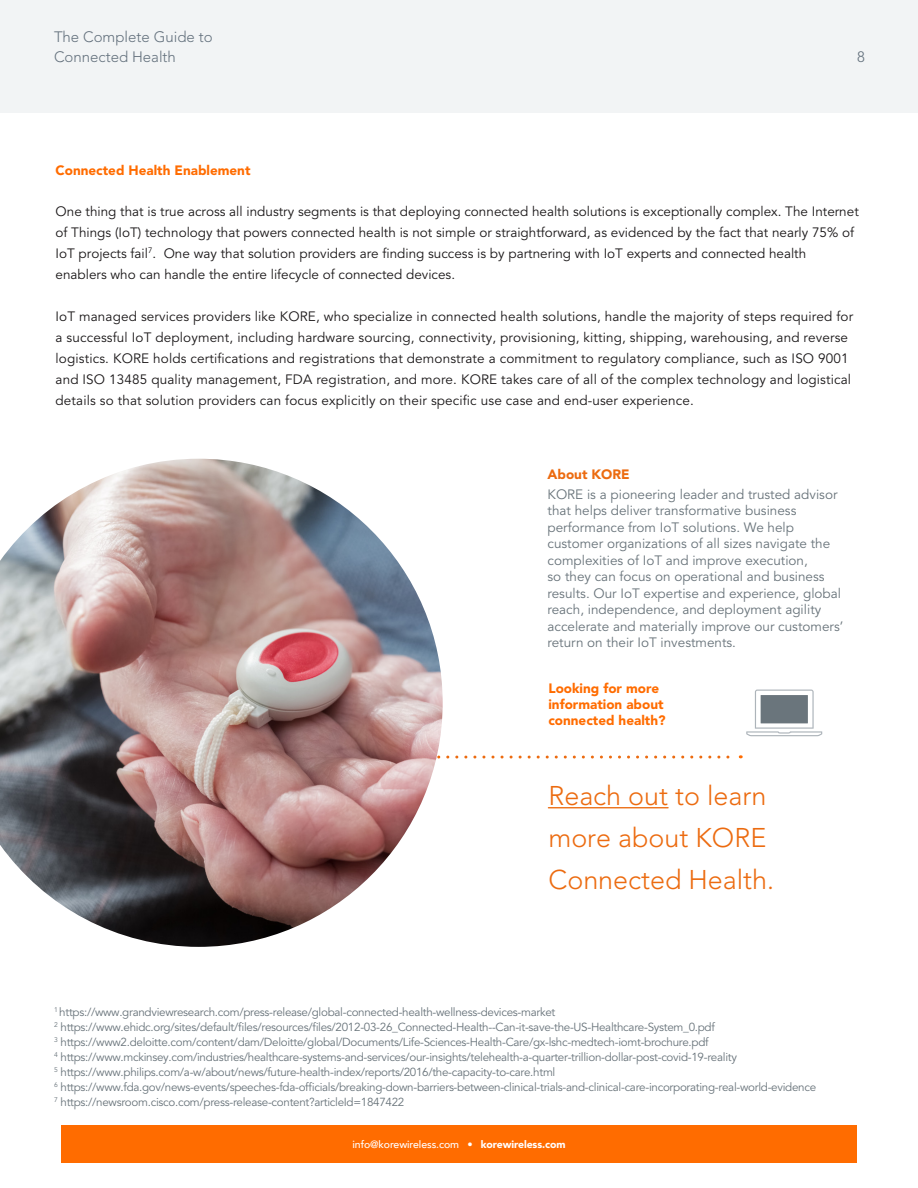
<style>
.page{position:relative;width:918px;height:1188px;background:#fff}
.page>*{position:absolute;margin:0;border:0;box-sizing:border-box;transform-origin:0 0}
.t1{font:300 26.85px/42px "Avenir LT Std";color:#ec6b10}
.t2{font:300 15px/19.5px "Avenir LT Std";color:#64717d}
.t3{font:14.85px "Avenir LT Std";color:#1a1818}
.t4{font:13.5px/21px "Avenir LT Std";letter-spacing:.01em;color:#1a1718}
.t5{font:13.5px/16.5px "Avenir LT Std";color:#68737a}
.t6{font:900 13.5px/16.2px "Avenir LT Std";color:#ff6c00}
.t7{font:900 13.5px "Avenir LT Std";color:#ec6b10}
.t8{font:11.7px/15px "Avenir LT Std";letter-spacing:-.025em;color:#68737a}
.t9{font:500 10.5px "Avenir";letter-spacing:-.01em;color:#fff}
.s1{font-family:"Avenir LT Std";font-weight:900}
</style>
<div class="page">
<div style="left:0;top:0;width:918px;height:113px;background:#f2f4f5"></div>
<div style="left:61px;top:1125px;width:796px;height:37px;background:#ff6c00"></div>
<hr style="left:548px;top:807px;width:120px;height:1px;background:#ec6b10">
<svg style="left:446px;top:755px;width:295px;height:4px"></svg>
<svg style="left:746px;top:690px;width:76px;height:46px"></svg>
<img style="left:0;top:459px;width:443px;height:488px">
<p class="t2" style="left:54px;top:27px;width:160px">The Complete Guide to<br>Connected Health</p>
<p class="t2" style="left:857px;top:47px;width:9px">8</p>
<p class="t6" style="left:56px;top:163px;width:196px">Connected Health Enablement</p>
<p class="t4" style="left:56px;top:201px;width:805px">One thing that is true across all industry segments is that deploying connected health solutions is exceptionally complex. The Internet of Things (IoT) technology that powers connected health is not simple or straightforward, as evidenced by the fact that nearly 75% of IoT projects fail<sup>7</sup>. One way that solution providers are finding success is by partnering with IoT experts and connected health enablers who can handle the entire lifecycle of connected devices.</p>
<p class="t4" style="left:56px;top:306px;width:799px">IoT managed services providers like KORE, who specialize in connected health solutions, handle the majority of steps required for a successful IoT deployment, including hardware sourcing, connectivity, provisioning, kitting, shipping, warehousing, and reverse logistics. KORE holds certifications and registrations that demonstrate a commitment to regulatory compliance, such as ISO 9001 and ISO 13485 quality management, FDA registration, and more. KORE takes care of all of the complex technology and logistical details so that solution providers can focus explicitly on their specific use case and end-user experience.</p>
<p class="t3" style="left:176px;top:363px;width:196px">1. Poor Customer Experience</p>
<p class="t7" style="left:548px;top:466px;width:84px">About KORE</p>
<p class="t5" style="left:548px;top:486px;width:297px">KORE is a pioneering leader and trusted advisor that helps deliver transformative business performance from IoT solutions. We help customer organizations of all sizes navigate the complexities of IoT and improve execution,<br>so they can focus on operational and business results. Our IoT expertise and experience, global reach, independence, and deployment agility accelerate and materially improve our customers’ return on their IoT investments.</p>
<p class="t6" style="left:548px;top:680px;width:119px">Looking for more information about connected health?</p>
<h1 class="t1" style="left:548px;top:775px;width:227px">Reach out to learn more about KORE<br>Connected Health.</h1>
<p class="t8" style="left:54px;top:1005px;width:764px"><sup>1</sup> https://www.grandviewresearch.com/press-release/global-connected-health-wellness-devices-market<br><sup>2</sup> https://www.ehidc.org/sites/default/files/resources/files/2012-03-26_Connected-Health--Can-it-save-the-US-Healthcare-System_0.pdf<br><sup>3</sup> https://www2.deloitte.com/content/dam/Deloitte/global/Documents/Life-Sciences-Health-Care/gx-lshc-medtech-iomt-brochure.pdf<br><sup>4</sup> https://www.mckinsey.com/industries/healthcare-systems-and-services/our-insights/telehealth-a-quarter-trillion-dollar-post-covid-19-reality<br><sup>5</sup> https://www.philips.com/a-w/about/news/future-health-index/reports/2016/the-capacity-to-care.html<br><sup>6</sup> https://www.fda.gov/news-events/speeches-fda-officials/breaking-down-barriers-between-clinical-trials-and-clinical-care-incorporating-real-world-evidence <sup>7</sup> https://newsroom.cisco.com/press-release-content?articleId=1847422</p>
<p class="t9" style="left:353px;top:1135px;width:215px">info@korewireless.com • <span class="s1">korewireless.com</span></p>
</div>
